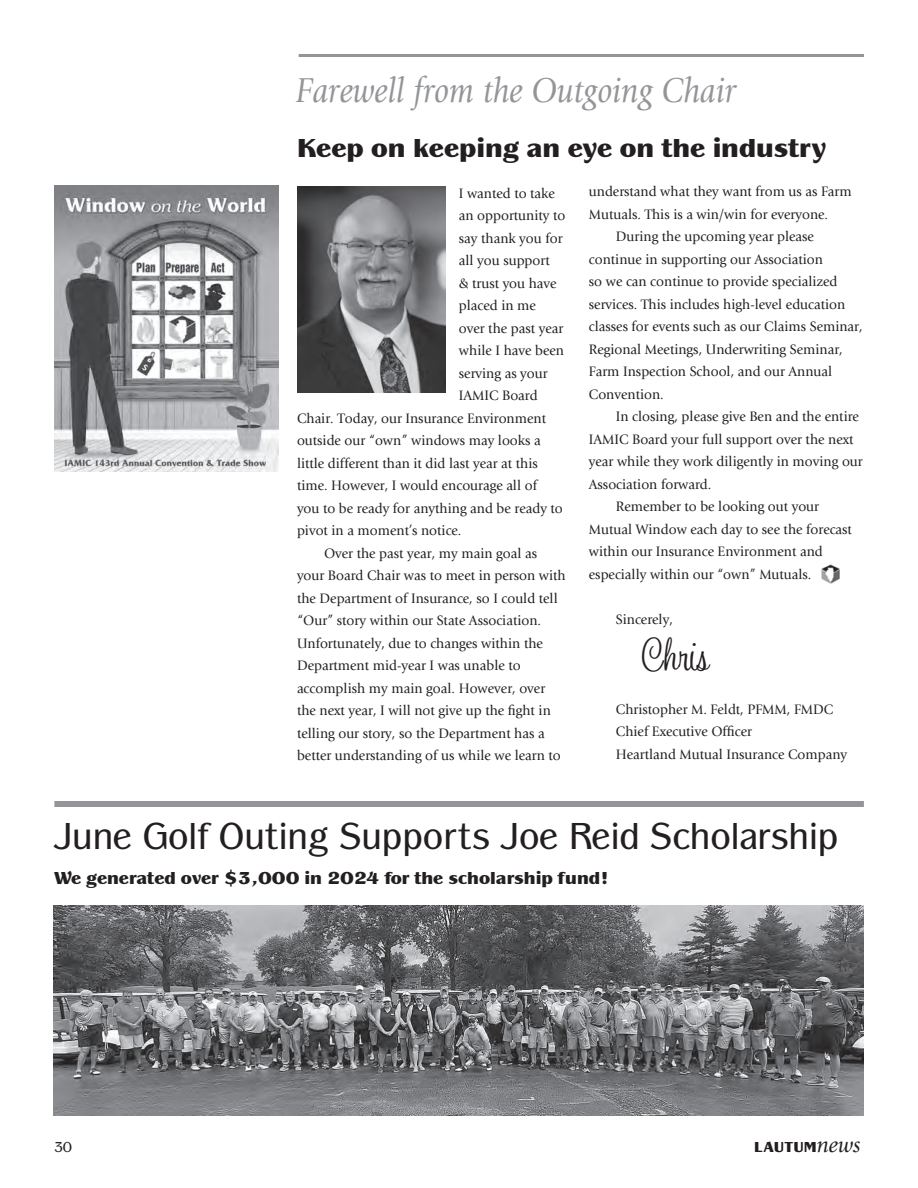
<style>
.page{position:relative;width:918px;height:1188px;background:#fff}
.page>*{position:absolute;margin:0;border:0;box-sizing:border-box;transform-origin:0 0}
.t1{font:39px "Panache Book DTC";color:#231f20}
.t2{font:37.5px "Sweetheart Script";color:#231f20}
.t3{font:italic 36px "Giovanni";color:#939598;scale:.9 1}
.t4{font:27px "Panache Black DTC";color:#231f20}
.t5{font:18px "Panache Black DTC";color:#231f20}
.t6{font:15px "Panache Black DTC";color:#231f20}
.t7{font:15px "Panache Book DTC";color:#231f20}
.t8{font:14.25px/22.5px "Giovanni";color:#231f20}
.s1{font-family:"Giovanni";font-style:italic;font-size:22.5px}
</style>
<div class="page">
<hr style="left:299px;top:54px;width:565px;height:3px;background:#939598">
<div style="left:54px;top:801px;width:810px;height:6px;background:#939598"></div>
<img style="left:821px;top:565px;width:19px;height:19px">
<img style="left:54px;top:186px;width:225px;height:286px">
<img style="left:297px;top:186px;width:148px;height:207px">
<img style="left:54px;top:905px;width:810px;height:210px">
<h3 class="t3" style="left:296px;top:70px;width:491px">Farewell from the Outgoing Chair</h3>
<h3 class="t4" style="left:297px;top:130px;width:531px">Keep on keeping an eye on the industry</h3>
<p class="t8" style="left:459px;top:182px;width:97px">I wanted to take</p>
<p class="t8" style="left:459px;top:204px;width:108px">an opportunity to</p>
<p class="t8" style="left:459px;top:227px;width:105px">say thank you for</p>
<p class="t8" style="left:459px;top:249px;width:92px">all you support</p>
<p class="t8" style="left:459px;top:272px;width:99px">&amp; trust you have</p>
<p class="t8" style="left:459px;top:294px;width:79px">placed in me</p>
<p class="t8" style="left:459px;top:317px;width:106px">over the past year</p>
<p class="t8" style="left:459px;top:339px;width:107px">while I have been</p>
<p class="t8" style="left:459px;top:362px;width:90px">serving as your</p>
<p class="t8" style="left:459px;top:384px;width:80px">IAMIC Board</p>
<p class="t8" style="left:297px;top:407px;width:251px">Chair. Today, our Insurance Environment</p>
<p class="t8" style="left:297px;top:429px;width:245px">outside our “own” windows may looks a</p>
<p class="t8" style="left:297px;top:452px;width:242px">little different than it did last year at this</p>
<p class="t8" style="left:297px;top:474px;width:242px">time. However, I would encourage all of</p>
<p class="t8" style="left:297px;top:497px;width:267px">you to be ready for anything and be ready to</p>
<p class="t8" style="left:297px;top:519px;width:166px">pivot in a moment’s notice.</p>
<p class="t8" style="left:324px;top:542px;width:215px">Over the past year, my main goal as</p>
<p class="t8" style="left:297px;top:564px;width:270px">your Board Chair was to meet in person with</p>
<p class="t8" style="left:297px;top:587px;width:262px">the Department of Insurance, so I could tell</p>
<p class="t8" style="left:297px;top:609px;width:246px">“Our” story within our State Association.</p>
<p class="t8" style="left:297px;top:632px;width:247px">Unfortunately, due to changes within the</p>
<p class="t8" style="left:297px;top:654px;width:225px">Department mid-year I was unable to</p>
<p class="t8" style="left:297px;top:677px;width:250px">accomplish my main goal. However, over</p>
<p class="t8" style="left:297px;top:699px;width:255px">the next year, I will not give up the fight in</p>
<p class="t8" style="left:297px;top:722px;width:249px">telling our story, so the Department has a</p>
<p class="t8" style="left:297px;top:744px;width:265px">better understanding of us while we learn to</p>
<p class="t8" style="left:589px;top:180px;width:264px">understand what they want from us as Farm</p>
<p class="t8" style="left:589px;top:203px;width:241px">Mutuals. This is a win/win for everyone.</p>
<p class="t8" style="left:616px;top:225px;width:200px">During the upcoming year please</p>
<p class="t8" style="left:589px;top:248px;width:236px">continue in supporting our Association</p>
<p class="t8" style="left:589px;top:270px;width:250px">so we can continue to provide specialized</p>
<p class="t8" style="left:589px;top:293px;width:258px">services. This includes high-level education</p>
<p class="t8" style="left:589px;top:315px;width:275px">classes for events such as our Claims Seminar,</p>
<p class="t8" style="left:589px;top:338px;width:255px">Regional Meetings, Underwriting Seminar,</p>
<p class="t8" style="left:589px;top:360px;width:245px">Farm Inspection School, and our Annual</p>
<p class="t8" style="left:589px;top:383px;width:77px">Convention.</p>
<p class="t8" style="left:616px;top:405px;width:245px">In closing, please give Ben and the entire</p>
<p class="t8" style="left:589px;top:428px;width:266px">IAMIC Board your full support over the next</p>
<p class="t8" style="left:589px;top:450px;width:275px">year while they work diligently in moving our</p>
<p class="t8" style="left:589px;top:473px;width:124px">Association forward.</p>
<p class="t8" style="left:616px;top:495px;width:205px">Remember to be looking out your</p>
<p class="t8" style="left:589px;top:518px;width:265px">Mutual Window each day to see the forecast</p>
<p class="t8" style="left:589px;top:540px;width:235px">within our Insurance Environment and</p>
<p class="t8" style="left:589px;top:563px;width:224px">especially within our “own” Mutuals.</p>
<p class="t8" style="left:616px;top:608px;width:59px">Sincerely,</p>
<h2 class="t2" style="left:642px;top:631px;width:69px">Chris</h2>
<p class="t8" style="left:616px;top:698px;width:233px">Christopher M. Feldt, PFMM, FMDC<br>Chief Executive Officer<br>Heartland Mutual Insurance Company</p>
<h1 class="t1" style="left:54px;top:814px;width:786px">June Golf Outing Supports Joe Reid Scholarship</h1>
<p class="t5" style="left:54px;top:866px;width:557px">We generated over $3,000 in 2024 for the scholarship fund!</p>
<p class="t7" style="left:54px;top:1138px;width:20px">30</p>
<p class="t6" style="left:754px;top:1137px;width:108px">LAUTUM<span class="s1">news</span></p>
</div>
